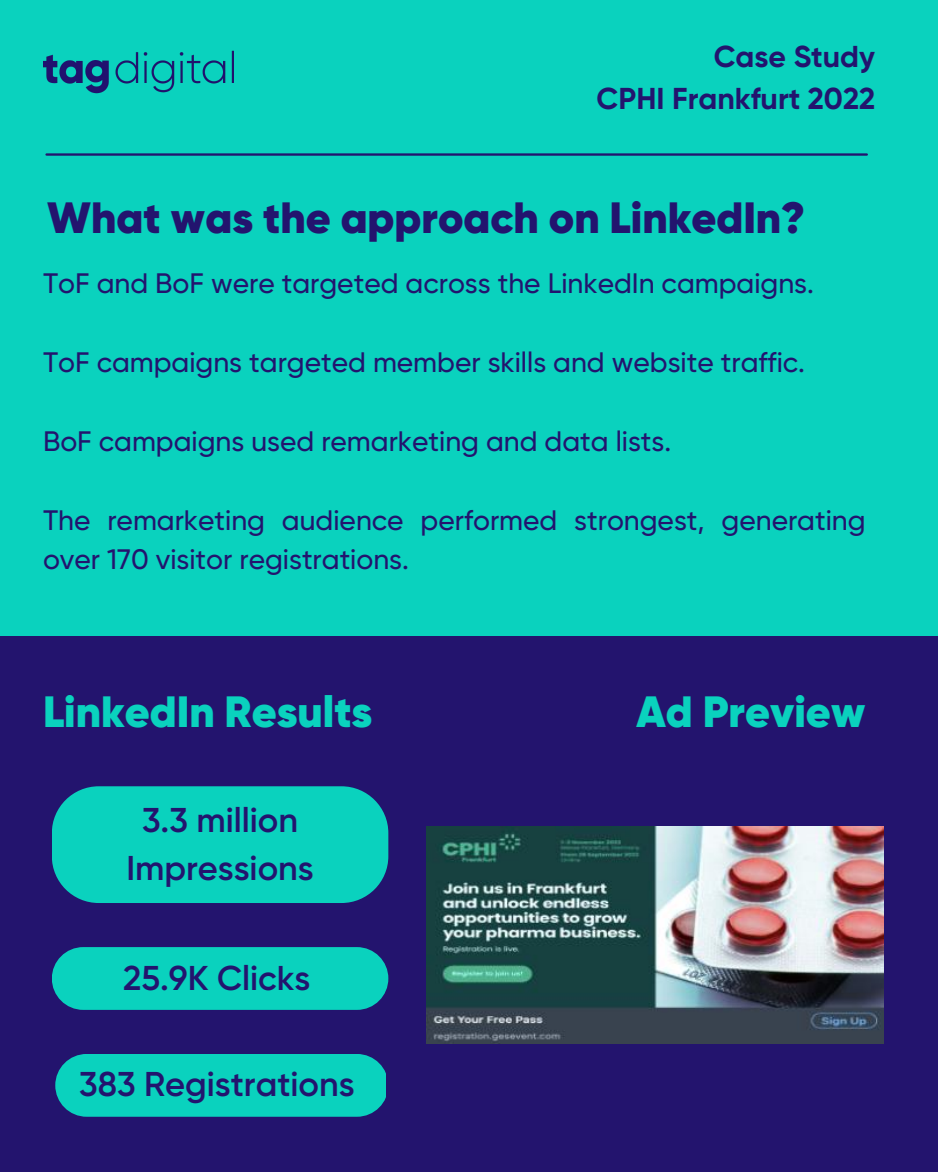
<style>
.page{position:relative;width:938px;height:1172px;background:#0ad2be}
.page>*{position:absolute;margin:0;border:0;box-sizing:border-box;transform-origin:0 0}
.t1{font:900 43.75px "Gilroy";color:#23146e}
.t2{font:900 43.75px "Gilroy";color:#0ad2be}
.t3{font:600 34.38px/47.8px "Gilroy";color:#23146e;text-align:center}
.t4{font:700 30.19px/42.2px "Gilroy";color:#23146e;text-align:right}
.t5{font:500 28.12px/39.4px "Gilroy";color:#23146e}
</style>
<div class="page">
<hr style="left:47px;top:153px;width:819px;height:3px;background:#23146e">
<img style="left:43px;top:50px;width:191px;height:43px">
<div style="left:0;top:637px;width:938px;height:535px;background:#23146e"></div>
<div style="left:52px;top:786px;width:336px;height:117px;background:#0ad2be;border-radius:47px"></div>
<div style="left:52px;top:947px;width:336px;height:62px;background:#0ad2be;border-radius:31px"></div>
<div style="left:55px;top:1054px;width:330px;height:62px;background:#0ad2be"></div>
<img style="left:426px;top:826px;width:457px;height:217px">
<p class="t4" style="left:596px;top:35px;width:280px">Case Study<br>CPHI Frankfurt 2022</p>
<h1 class="t1" style="left:47px;top:190px;width:759px">What was the approach on LinkedIn?</h1>
<p class="t5" style="left:43px;top:264px;width:772px">ToF and BoF were targeted across the LinkedIn campaigns.</p>
<p class="t5" style="left:43px;top:343px;width:763px">ToF campaigns targeted member skills and website traffic.</p>
<p class="t5" style="left:43px;top:422px;width:629px">BoF campaigns used remarketing and data lists.</p>
<p class="t5" style="left:43px;top:500px;width:824px">The remarketing audience performed strongest, generating over 170 visitor registrations.</p>
<h1 class="t2" style="left:43px;top:685px;width:331px">LinkedIn Results</h1>
<p class="t3" style="left:126px;top:797px;width:189px">3.3 million<br>Impressions</p>
<p class="t3" style="left:123px;top:954px;width:189px">25.9K Clicks</p>
<p class="t3" style="left:79px;top:1061px;width:277px">383 Registrations</p>
<h1 class="t2" style="left:636px;top:685px;width:231px">Ad Preview</h1>
</div>
